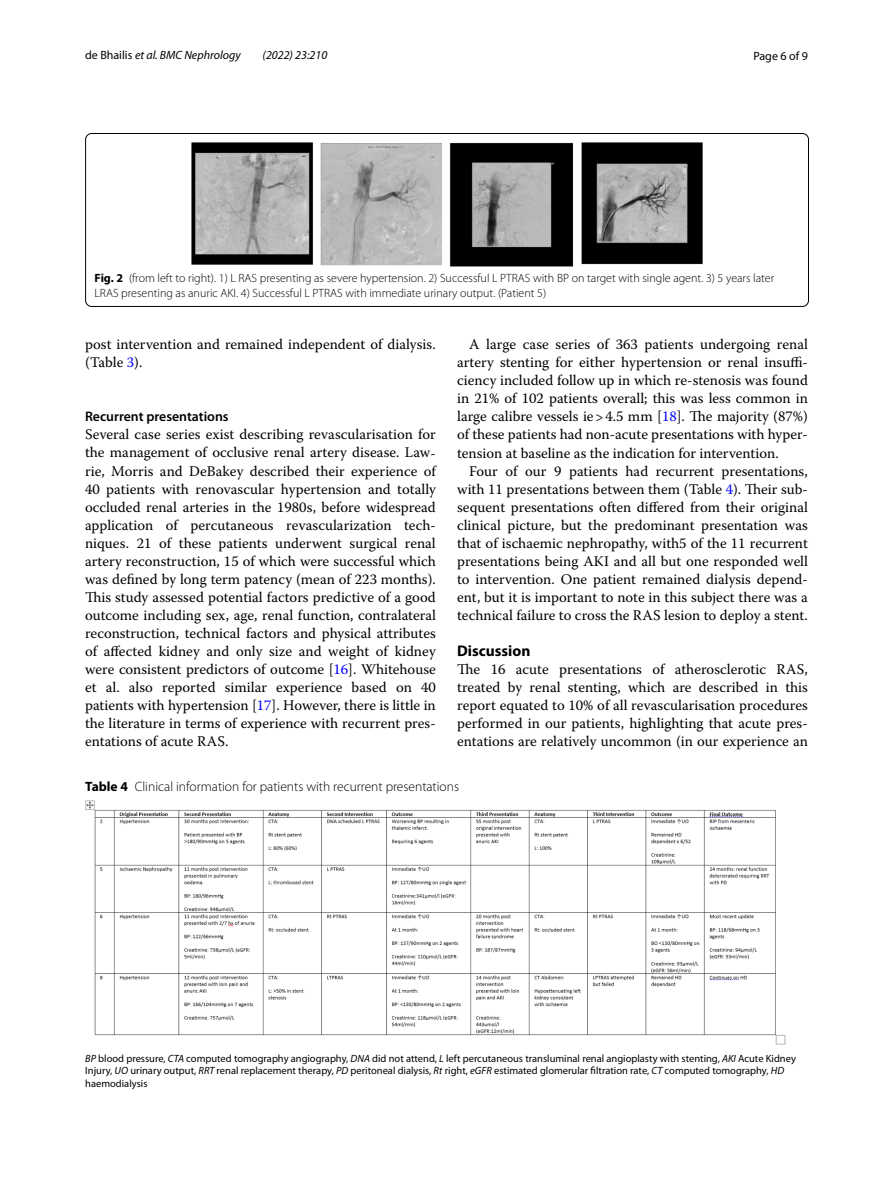
<style>
.page{position:relative;width:893px;height:1187px;background:#fff}
.page>*{position:absolute;margin:0;border:0;box-sizing:border-box;transform-origin:0 0}
.t1{font:700 15.45px "Myriad Pro";color:#000}
.t2{font:14.7px/18px "Warnock Pro";color:#000;text-align:justify}
.t3{font:600 13.8px "Myriad Pro";color:#000}
.t4{font:300 13.5px "Myriad Pro";color:#000}
.t5{font:300 12px/15px "Myriad Pro";color:#000}
.t6{font:italic 12px "Myriad Pro";color:#000}
.t7{font:12px "Myriad Pro";color:#000}
.t8{font:10.5px/12.8px "Myriad Pro";color:#000}
.s1{font-style:normal}
.s2{font-weight:700}
.s3{color:#00f}
.s4{font-style:italic}
</style>
<div class="page">
<img style="left:192px;top:142px;width:510px;height:124px">
<div style="left:85px;top:133px;width:724px;height:173px;border:1px solid #000;border-radius:6px"></div>
<img style="left:85px;top:800px;width:701px;height:244px">
<p class="t6" style="left:85px;top:48px;width:157px"><span class="s1">de Bhailis</span> et al. BMC Nephrology</p>
<p class="t6" style="left:263px;top:48px;width:66px">(2022) 23:210</p>
<p class="t7" style="left:753px;top:48px;width:56px">Page 6 of 9</p>
<p class="t5" style="left:95px;top:270px;width:681px"><span class="s2">Fig. 2</span> (from left to right). 1) L RAS presenting as severe hypertension. 2) Successful L PTRAS with BP on target with single agent. 3) 5 years later<br>LRAS presenting as anuric AKI. 4) Successful L PTRAS with immediate urinary output. (Patient 5)</p>
<p class="t2" style="left:85px;top:335px;width:352px">post intervention and remained independent of dialysis. (Table <span class="s3">3</span>).</p>
<p class="t3" style="left:85px;top:408px;width:145px">Recurrent presentations</p>
<p class="t2" style="left:85px;top:425px;width:352px">Several case series exist describing revascularisation for the management of occlusive renal artery disease. Law&shy;rie, Morris and DeBakey described their experience of 40 patients with renovascular hypertension and totally occluded renal arteries in the 1980s, before widespread application of percutaneous revascularization tech&shy;niques. 21 of these patients underwent surgical renal artery reconstruction, 15 of which were successful which was defined by long term patency (mean of 223 months).<br>This study assessed potential factors predictive of a good outcome including sex, age, renal function, contralateral reconstruction, technical factors and physical attributes of affected kidney and only size and weight of kidney were consistent predictors of outcome [<span class="s3">16</span>]. Whitehouse et al. also reported similar experience based on 40 patients with hypertension [<span class="s3">17</span>]. However, there is little in the literature in terms of experience with recurrent pres&shy;entations of acute RAS.</p>
<p class="t2" style="left:457px;top:335px;width:352px;text-indent:12px">A large case series of 363 patients undergoing renal artery stenting for either hypertension or renal insuffi&shy;ciency included follow up in which re-stenosis was found in 21% of 102 patients overall; this was less common in large calibre vessels ie&gt;4.5 mm [<span class="s3">18</span>]. The majority (87%) of these patients had non-acute presentations with hyper&shy;tension at baseline as the indication for intervention.</p>
<p class="t2" style="left:457px;top:461px;width:352px;text-indent:12px">Four of our 9 patients had recurrent presentations, with 11 presentations between them (Table <span class="s3">4</span>). Their sub&shy;sequent presentations often differed from their original clinical picture, but the predominant presentation was that of ischaemic nephropathy, with5 of the 11 recurrent presentations being AKI and all but one responded well to intervention. One patient remained dialysis depend&shy;ent, but it is important to note in this subject there was a technical failure to cross the RAS lesion to deploy a stent.</p>
<p class="t1" style="left:457px;top:640px;width:75px">Discussion</p>
<p class="t2" style="left:457px;top:659px;width:352px">The 16 acute presentations of atherosclerotic RAS, treated by renal stenting, which are described in this report equated to 10% of all revascularisation procedures performed in our patients, highlighting that acute pres&shy;entations are relatively uncommon (in our experience an</p>
<p class="t4" style="left:85px;top:779px;width:375px"><span class="s2">Table 4</span> Clinical information for patients with recurrent presentations</p>
<p class="t8" style="left:85px;top:1051px;width:712px"><span class="s4">BP</span> blood pressure, <span class="s4">CTA</span> computed tomography angiography, <span class="s4">DNA</span> did not attend, <span class="s4">L</span> left percutaneous transluminal renal angioplasty with stenting, <span class="s4">AKI</span> Acute Kidney<br>Injury, <span class="s4">UO</span> urinary output, <span class="s4">RRT</span> renal replacement therapy, <span class="s4">PD</span> peritoneal dialysis, <span class="s4">Rt</span> right, <span class="s4">eGFR</span> estimated glomerular filtration rate, <span class="s4">CT</span> computed tomography, <span class="s4">HD </span>haemodialysis</p>
</div>
